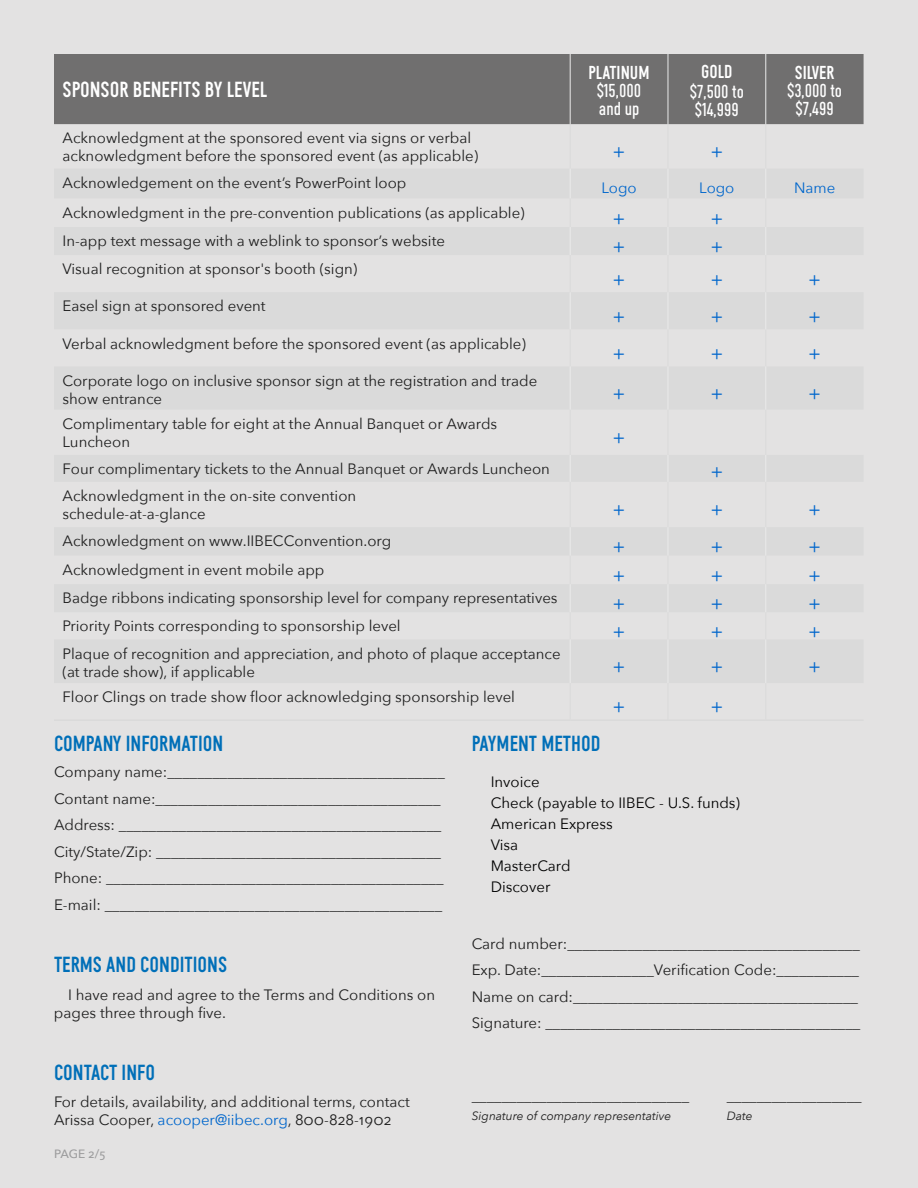
<style>
.page{position:relative;width:918px;height:1188px;background:#fff}
.page>*{position:absolute;margin:0;border:0;box-sizing:border-box;transform-origin:0 0}
.t1{font:21px "Framer Sans 600";color:#006fb8}
.t2{font:21px "Framer Sans 600";color:#fff}
.t3{font:19.5px "Avenir Next";color:#06c}
.t4{font:18px/18px "Framer Sans 500";color:#fff}
.t5{font:18px "Framer Sans 600";color:#fff}
.t6{font:15px/26.5px "Avenir Next";color:#1e1e1e}
.t7{font:15px/21px "Avenir Next";color:#000}
.t8{font:15px "Avenir Next";color:#06c}
.t9{font:italic 12px "Avenir Next";color:#1e1e1e}
.t10{font:500 12px "Avenir Next";color:#9c9c9d}
.s1{color:#06c}
</style>
<div class="page">
<div style="left:54px;top:54px;width:810px;height:70px;background:#706f6f"></div>
<div style="left:54px;top:169px;width:810px;height:514px;background:#dbdbdb"></div>
<hr style="left:570px;top:124px;width:1px;height:45px;background:#dadada">
<hr style="left:668px;top:124px;width:1px;height:45px;background:#dadada">
<hr style="left:765px;top:124px;width:1px;height:45px;background:#dadada">
<hr style="left:570px;top:255px;width:1px;height:37px;background:#dadada">
<hr style="left:668px;top:255px;width:1px;height:37px;background:#dadada">
<hr style="left:765px;top:255px;width:1px;height:37px;background:#dadada">
<hr style="left:570px;top:329px;width:1px;height:37px;background:#dadada">
<hr style="left:668px;top:329px;width:1px;height:37px;background:#dadada">
<hr style="left:765px;top:329px;width:1px;height:37px;background:#dadada">
<hr style="left:570px;top:410px;width:1px;height:45px;background:#dadada">
<hr style="left:668px;top:410px;width:1px;height:45px;background:#dadada">
<hr style="left:765px;top:410px;width:1px;height:45px;background:#dadada">
<hr style="left:570px;top:482px;width:1px;height:45px;background:#dadada">
<hr style="left:668px;top:482px;width:1px;height:45px;background:#dadada">
<hr style="left:765px;top:482px;width:1px;height:45px;background:#dadada">
<hr style="left:570px;top:683px;width:1px;height:36px;background:#dadada">
<hr style="left:668px;top:683px;width:1px;height:36px;background:#dadada">
<hr style="left:765px;top:683px;width:1px;height:36px;background:#dadada">
<hr style="left:570px;top:292px;width:1px;height:37px;background:#eaeaea">
<hr style="left:668px;top:292px;width:1px;height:37px;background:#eaeaea">
<hr style="left:765px;top:292px;width:1px;height:37px;background:#eaeaea">
<hr style="left:570px;top:366px;width:1px;height:44px;background:#eaeaea">
<hr style="left:668px;top:366px;width:1px;height:44px;background:#eaeaea">
<hr style="left:765px;top:366px;width:1px;height:44px;background:#eaeaea">
<svg style="left:570px;top:455px;width:1px;height:27px"></svg>
<svg style="left:668px;top:455px;width:1px;height:27px"></svg>
<svg style="left:765px;top:455px;width:1px;height:27px"></svg>
<svg style="left:570px;top:527px;width:1px;height:112px"></svg>
<svg style="left:668px;top:527px;width:1px;height:112px"></svg>
<svg style="left:765px;top:527px;width:1px;height:112px"></svg>
<hr style="left:570px;top:639px;width:1px;height:44px;background:#eaeaea">
<hr style="left:668px;top:639px;width:1px;height:44px;background:#eaeaea">
<hr style="left:765px;top:639px;width:1px;height:44px;background:#eaeaea">
<hr style="left:570px;top:54px;width:1px;height:70px;background:#eaeaea">
<hr style="left:668px;top:54px;width:1px;height:70px;background:#eaeaea">
<hr style="left:765px;top:54px;width:1px;height:70px;background:#eaeaea">
<svg style="left:570px;top:169px;width:1px;height:86px"></svg>
<svg style="left:668px;top:169px;width:1px;height:86px"></svg>
<svg style="left:765px;top:169px;width:1px;height:86px"></svg>
<hr style="left:54px;top:719px;width:516px;height:2px;background:#dadada">
<hr style="left:570px;top:719px;width:98px;height:2px;background:#dadada">
<hr style="left:668px;top:719px;width:98px;height:2px;background:#dadada">
<hr style="left:766px;top:719px;width:98px;height:2px;background:#dadada">
<h1 class="t2" style="left:63px;top:74px;width:206px">SPONSOR BENEFITS BY LEVEL</h1>
<p class="t6" style="left:63px;top:129px;width:417px;line-height:18px">Acknowledgment at the sponsored event via signs or verbal acknowledgment before the sponsored event (as applicable)</p>
<p class="t5" style="left:589px;top:59px;width:63px">PLATINUM</p>
<p class="t4" style="left:597px;top:80px;width:46px">$15,000 and up</p>
<p class="t5" style="left:701px;top:58px;width:33px">GOLD</p>
<p class="t4" style="left:690px;top:81px;width:56px">$7,500 to $14,999</p>
<h2 class="t3" style="left:613px;top:135px;width:14px">+</h2>
<h2 class="t3" style="left:710px;top:135px;width:14px">+</h2>
<p class="t5" style="left:795px;top:59px;width:41px">SILVER</p>
<p class="t4" style="left:787px;top:80px;width:56px;text-align:center">$3,000 to $7,499</p>
<p class="t6" style="left:63px;top:169px;width:345px">Acknowledgement on the event’s PowerPoint loop</p>
<p class="t8" style="left:601px;top:175px;width:37px">Logo</p>
<p class="t8" style="left:699px;top:175px;width:37px">Logo</p>
<p class="t8" style="left:794px;top:175px;width:43px">Name</p>
<p class="t6" style="left:63px;top:198px;width:464px">Acknowledgment in the pre-convention publications (as applicable)</p>
<h2 class="t3" style="left:613px;top:201px;width:14px">+</h2>
<h2 class="t3" style="left:710px;top:201px;width:14px">+</h2>
<p class="t6" style="left:63px;top:227px;width:384px">In-app text message with a weblink to sponsor’s website</p>
<h2 class="t3" style="left:613px;top:230px;width:14px">+</h2>
<h2 class="t3" style="left:710px;top:230px;width:14px">+</h2>
<p class="t6" style="left:63px;top:255px;width:296px">Visual recognition at sponsor's booth (sign)</p>
<h2 class="t3" style="left:613px;top:262px;width:14px">+</h2>
<h2 class="t3" style="left:710px;top:262px;width:14px">+</h2>
<h2 class="t3" style="left:808px;top:262px;width:14px">+</h2>
<p class="t6" style="left:63px;top:292px;width:205px">Easel sign at sponsored event</p>
<h2 class="t3" style="left:613px;top:299px;width:14px">+</h2>
<h2 class="t3" style="left:710px;top:299px;width:14px">+</h2>
<h2 class="t3" style="left:808px;top:299px;width:14px">+</h2>
<p class="t6" style="left:63px;top:329px;width:465px">Verbal acknowledgment before the sponsored event (as applicable)</p>
<h2 class="t3" style="left:613px;top:337px;width:14px">+</h2>
<h2 class="t3" style="left:710px;top:337px;width:14px">+</h2>
<h2 class="t3" style="left:808px;top:337px;width:14px">+</h2>
<p class="t6" style="left:63px;top:371px;width:476px;line-height:18px">Corporate logo on inclusive sponsor sign at the registration and trade show entrance</p>
<h2 class="t3" style="left:613px;top:377px;width:14px">+</h2>
<h2 class="t3" style="left:710px;top:377px;width:14px">+</h2>
<h2 class="t3" style="left:808px;top:377px;width:14px">+</h2>
<p class="t6" style="left:63px;top:414px;width:436px;line-height:18px">Complimentary table for eight at the Annual Banquet or Awards<br>Luncheon</p>
<h2 class="t3" style="left:613px;top:421px;width:14px">+</h2>
<p class="t6" style="left:63px;top:455px;width:489px">Four complimentary tickets to the Annual Banquet or Awards Luncheon</p>
<h2 class="t3" style="left:710px;top:454px;width:14px">+</h2>
<p class="t6" style="left:63px;top:486px;width:295px;line-height:18px">Acknowledgment in the on-site convention schedule-at-a-glance</p>
<h2 class="t3" style="left:613px;top:493px;width:14px">+</h2>
<h2 class="t3" style="left:710px;top:493px;width:14px">+</h2>
<h2 class="t3" style="left:808px;top:493px;width:14px">+</h2>
<p class="t6" style="left:63px;top:527px;width:330px">Acknowledgment on www.IIBECConvention.org</p>
<h2 class="t3" style="left:613px;top:530px;width:14px">+</h2>
<h2 class="t3" style="left:710px;top:530px;width:14px">+</h2>
<h2 class="t3" style="left:808px;top:530px;width:14px">+</h2>
<p class="t6" style="left:63px;top:556px;width:263px">Acknowledgment in event mobile app</p>
<h2 class="t3" style="left:613px;top:558px;width:14px">+</h2>
<h2 class="t3" style="left:710px;top:558px;width:14px">+</h2>
<h2 class="t3" style="left:808px;top:558px;width:14px">+</h2>
<p class="t6" style="left:63px;top:584px;width:497px">Badge ribbons indicating sponsorship level for company representatives</p>
<h2 class="t3" style="left:613px;top:587px;width:14px">+</h2>
<h2 class="t3" style="left:710px;top:587px;width:14px">+</h2>
<h2 class="t3" style="left:808px;top:587px;width:14px">+</h2>
<p class="t6" style="left:63px;top:612px;width:340px">Priority Points corresponding to sponsorship level</p>
<h2 class="t3" style="left:613px;top:614px;width:14px">+</h2>
<h2 class="t3" style="left:710px;top:614px;width:14px">+</h2>
<h2 class="t3" style="left:808px;top:614px;width:14px">+</h2>
<p class="t6" style="left:63px;top:644px;width:500px;line-height:18px">Plaque of recognition and appreciation, and photo of plaque acceptance (at trade show), if applicable</p>
<h2 class="t3" style="left:613px;top:650px;width:14px">+</h2>
<h2 class="t3" style="left:710px;top:650px;width:14px">+</h2>
<h2 class="t3" style="left:808px;top:650px;width:14px">+</h2>
<p class="t6" style="left:63px;top:683px;width:454px">Floor Clings on trade show floor acknowledging sponsorship level</p>
<h2 class="t3" style="left:613px;top:690px;width:14px">+</h2>
<h2 class="t3" style="left:710px;top:690px;width:14px">+</h2>
<h1 class="t1" style="left:54px;top:728px;width:171px">COMPANY INFORMATION</h1>
<p class="t6" style="left:54px;top:758px;width:392px">Company name:_____________________________________ Contant name:______________________________________ Address: ___________________________________________ City/State/Zip: ______________________________________ Phone: _____________________________________________ E-mail: _____________________________________________</p>
<h1 class="t1" style="left:54px;top:949px;width:175px">TERMS AND CONDITIONS</h1>
<p class="t6" style="left:54px;top:985px;width:383px;line-height:18px;text-indent:14px">I have read and agree to the Terms and Conditions on pages three through five.</p>
<h1 class="t1" style="left:54px;top:1057px;width:103px">CONTACT INFO</h1>
<p class="t6" style="left:54px;top:1092px;width:357px;line-height:18px">For details, availability, and additional terms, contact<br>Arissa Cooper, <span class="s1">acooper@iibec.org</span>, 800-828-1902</p>
<p class="t10" style="left:54px;top:1144px;width:53px">PAGE 2/5</p>
<h1 class="t1" style="left:472px;top:728px;width:130px">PAYMENT METHOD</h1>
<p class="t7" style="left:491px;top:770px;width:251px">Invoice<br>Check (payable to IIBEC - U.S. funds)<br>American Express<br>Visa<br>MasterCard<br>Discover</p>
<p class="t6" style="left:472px;top:930px;width:390px">Card number:_______________________________________ Exp. Date:_______________Verification Code:___________ Name on card:______________________________________ Signature: __________________________________________</p>
<p class="t6" style="left:472px;top:1082px;width:219px">_____________________________</p>
<p class="t6" style="left:727px;top:1082px;width:136px">__________________</p>
<p class="t9" style="left:472px;top:1106px;width:201px">Signature of company representative</p>
<p class="t9" style="left:727px;top:1106px;width:27px">Date</p>
</div>
